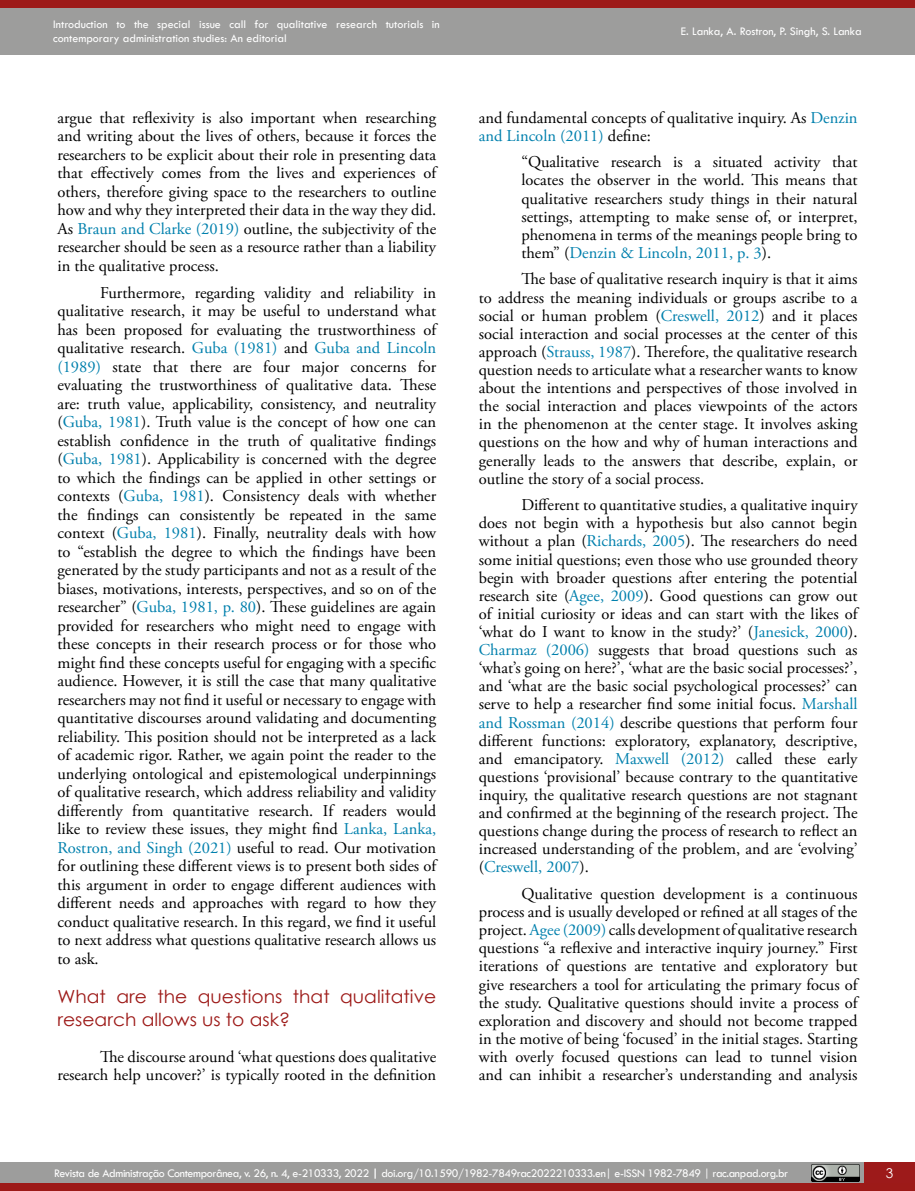
<style>
.page{position:relative;width:915px;height:1191px;background:#fff}
.page>*{position:absolute;margin:0;border:0;box-sizing:border-box;transform-origin:0 0}
.t1{font:18px/23px "Century Gothic";color:#9d1a18;scale:1.04 1}
.t2{font:16.5px/18.1px "Adobe Garamond Pro";color:#000;text-align:justify}
.t3{font:13.5px "Century Gothic";color:#fff}
.t4{font:12px/14.4px "Tw Cen";color:#fff}
.t5{font:12px "Tw Cen";letter-spacing:-.03em;color:#fff}
.s1{color:#0080ad}
.s2{font-weight:700}
</style>
<div class="page">
<div style="left:863px;top:1162px;width:51px;height:21px;background:#9d1a1a"></div>
<div style="left:0;top:0;width:914px;height:54px;background:#9d9d9c"></div>
<div style="left:0;top:0;width:914px;height:7px;background:#9d1a18"></div>
<div style="left:0;top:1162px;width:863px;height:21px;background:#9d9d9c"></div>
<div style="left:0;top:1183px;width:914px;height:8px;background:#9d1a18"></div>
<img style="left:811px;top:1164px;width:48px;height:17px">
<p class="t4" style="left:53px;top:17px;width:388px">Introduction to the special issue call for qualitative research tutorials in contemporary administration studies: An editorial</p>
<p class="t2" style="left:57px;top:109px;width:380px">argue that reflexivity is also important when researching and writing about the lives of others, because it forces the researchers to be explicit about their role in presenting data that effectively comes from the lives and experiences of others, therefore giving space to the researchers to outline how and why they interpreted their data in the way they did.<br>As <span class="s1">Braun and Clarke (2019)</span> outline, the subjectivity of the researcher should be seen as a resource rather than a liability in the qualitative process.</p>
<p class="t2" style="left:57px;top:284px;width:380px;text-indent:43px">Furthermore, regarding validity and reliability in qualitative research, it may be useful to understand what has been proposed for evaluating the trustworthiness of qualitative research. <span class="s1">Guba (1981)</span> and <span class="s1">Guba and Lincoln (1989)</span> state that there are four major concerns for evaluating the trustworthiness of qualitative data. These are: truth value, applicability, consistency, and neutrality (<span class="s1">Guba, 1981</span>). Truth value is the concept of how one can establish confidence in the truth of qualitative findings (<span class="s1">Guba, 1981</span>). Applicability is concerned with the degree to which the findings can be applied in other settings or contexts (<span class="s1">Guba, 1981</span>). Consistency deals with whether the findings can consistently be repeated in the same context (<span class="s1">Guba, 1981</span>). Finally, neutrality deals with how to “establish the degree to which the findings have been generated by the study participants and not as a result of the biases, motivations, interests, perspectives, and so on of the researcher” (<span class="s1">Guba, 1981, p. 80</span>). These guidelines are again provided for researchers who might need to engage with these concepts in their research process or for those who might find these concepts useful for engaging with a specific audience. However, it is still the case that many qualitative researchers may not find it useful or necessary to engage with quantitative discourses around validating and documenting reliability. This position should not be interpreted as a lack of academic rigor. Rather, we again point the reader to the underlying ontological and epistemological underpinnings of qualitative research, which address reliability and validity differently from quantitative research. If readers would like to review these issues, they might find <span class="s1">Lanka, Lanka, Rostron, and Singh (2021)</span> useful to read. Our motivation for outlining these different views is to present both sides of this argument in order to engage different audiences with different needs and approaches with regard to how they conduct qualitative research. In this regard, we find it useful to next address what questions qualitative research allows us to ask.</p>
<p class="t1" style="left:57px;top:985px;width:365px">What are the questions that qualitative research allows us to ask?</p>
<p class="t2" style="left:57px;top:1048px;width:380px;text-align:right">The discourse around ‘what questions does qualitative research help uncover?’ is typically rooted in the definition</p>
<p class="t4" style="left:680px;top:24px;width:182px">E. Lanka, A. Rostron, P. Singh, S. Lanka</p>
<p class="t2" style="left:478px;top:109px;width:380px">and fundamental concepts of qualitative inquiry. As <span class="s1">Denzin and Lincoln (2011)</span> define:</p>
<p class="t2" style="left:521px;top:154px;width:337px">“Qualitative research is a situated activity that locates the observer in the world. This means that qualitative researchers study things in their natural settings, attempting to make sense of, or interpret, phenomena in terms of the meanings people bring to them” (<span class="s1">Denzin &amp; Lincoln, 2011, p. 3</span>).</p>
<p class="t2" style="left:478px;top:271px;width:380px;text-indent:43px">The base of qualitative research inquiry is that it aims to address the meaning individuals or groups ascribe to a social or human problem (<span class="s1">Creswell, 2012</span>) and it places social interaction and social processes at the center of this approach (<span class="s1">Strauss, 1987</span>). Therefore, the qualitative research question needs to articulate what a researcher wants to know about the intentions and perspectives of those involved in the social interaction and places viewpoints of the actors in the phenomenon at the center stage. It involves asking questions on the how and why of human interactions and generally leads to the answers that describe, explain, or outline the story of a social process.</p>
<p class="t2" style="left:478px;top:496px;width:380px;text-indent:43px">Different to quantitative studies, a qualitative inquiry does not begin with a hypothesis but also cannot begin without a plan (<span class="s1">Richards, 2005</span>). The researchers do need some initial questions; even those who use grounded theory begin with broader questions after entering the potential research site (<span class="s1">Agee, 2009</span>). Good questions can grow out of initial curiosity or ideas and can start with the likes of ‘what do I want to know in the study?’ (<span class="s1">Janesick, 2000</span>).<br><span class="s1">Charmaz (2006)</span> suggests that broad questions such as ‘what’s going on here?’, ‘what are the basic social processes?’, and ‘what are the basic social psychological processes?’ can serve to help a researcher find some initial focus. <span class="s1">Marshall and Rossman (2014)</span> describe questions that perform four different functions: exploratory, explanatory, descriptive, and emancipatory. <span class="s1">Maxwell (2012)</span> called these early questions ‘provisional’ because contrary to the quantitative inquiry, the qualitative research questions are not stagnant and confirmed at the beginning of the research project. The questions change during the process of research to reflect an increased understanding of the problem, and are ‘evolving’ (<span class="s1">Creswell, 2007</span>).</p>
<p class="t2" style="left:478px;top:885px;width:380px;text-indent:43px">Qualitative question development is a continuous process and is usually developed or refined at all stages of the project. <span class="s1">Agee (2009)</span> calls development of qualitative research questions “a reflexive and interactive inquiry journey.” First iterations of questions are tentative and exploratory but give researchers a tool for articulating the primary focus of the study. Qualitative questions should invite a process of exploration and discovery and should not become trapped in the motive of being ‘focused’ in the initial stages. Starting with overly focused questions can lead to tunnel vision and can inhibit a researcher’s understanding and analysis</p>
<p class="t5" style="left:54px;top:1166px;width:735px">Revista de Administração Contemporânea, v. 26, n. 4, e-210333, 2022 <span class="s2">|</span> doi.org/10.1590/1982-7849rac2022210333.en| e-ISSN 1982-7849 | rac.anpad.org.br</p>
<p class="t3" style="left:885px;top:1163px;width:9px">3</p>
</div>
